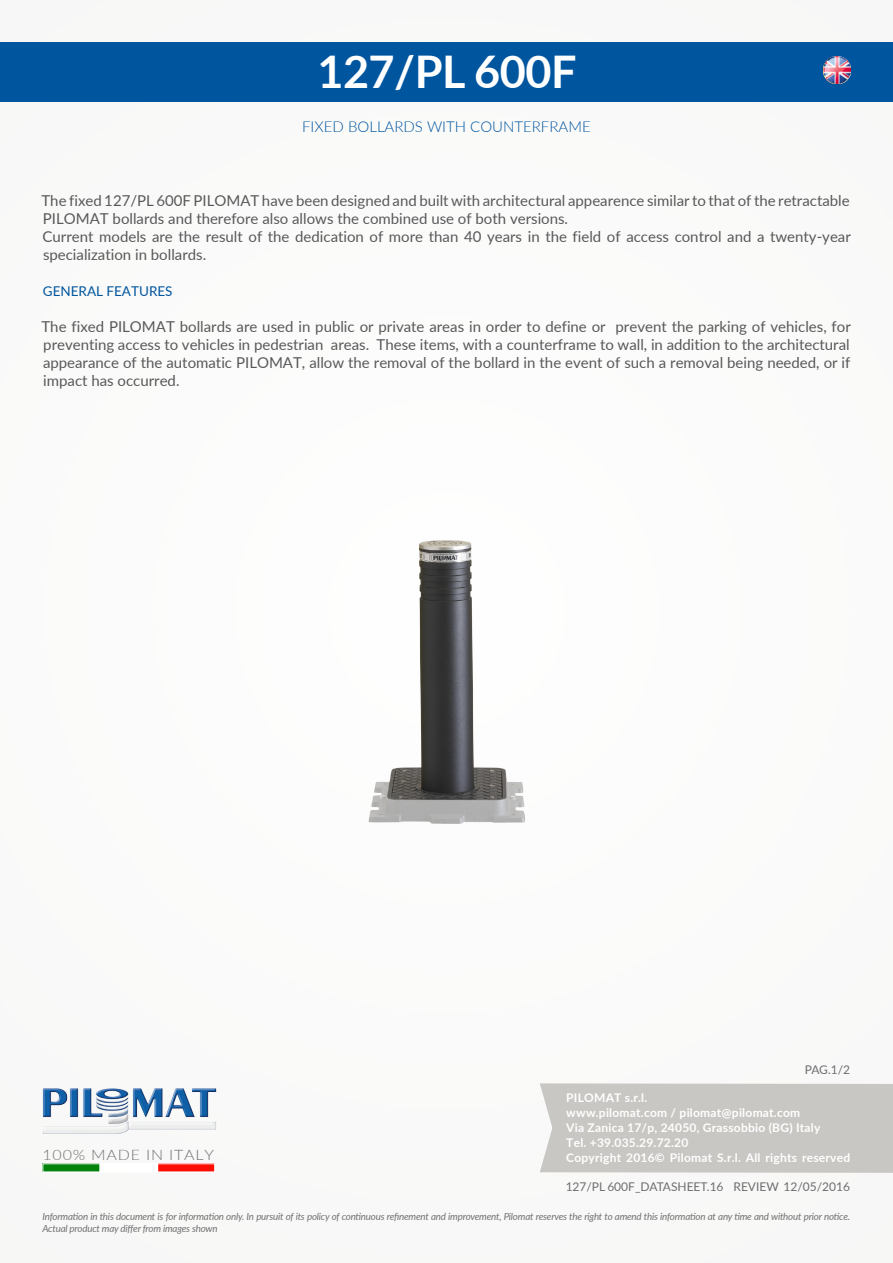
<style>
.page{position:relative;width:893px;height:1263px;background:#fbfafa}
.page>*{position:absolute;margin:0;border:0;box-sizing:border-box;transform-origin:0 0}
.t1{font:700 45px "Lato";letter-spacing:-.01em;color:#fff}
.t2{font:15px/18px "Lato";color:#58585a}
.t3{font:300 15px "Lato";color:#00559f}
.t4{font:300 14.4px "Lato";letter-spacing:.05em;color:#707172;scale:1.11 1}
.t5{font:13.5px "Lato";color:#00559f}
.t6{font:700 12px/15px "Lato";letter-spacing:.02em;color:#fff}
.t7{font:12px "Lato";color:#707172}
.t8{font:italic 9.75px/11.7px "Lato";letter-spacing:-.02em;color:#707172}
</style>
<div class="page">
<div style="left:540px;top:1083px;width:353px;height:90px;background:#c9c7c4"></div>
<div style="left:0;top:43px;width:893px;height:59px;background:#00559f"></div>
<img style="left:43px;top:1088px;width:174px;height:46px">
<img style="left:45px;top:1165px;width:168px;height:5px">
<div style="left:43px;top:1163px;width:172px;height:9px;border:1px solid #fff"></div>
<img style="left:368px;top:540px;width:157px;height:283px">
<img style="left:823px;top:57px;width:27px;height:27px">
<h1 class="t1" style="left:317px;top:39px;width:261px">127/PL 600F</h1>
<p class="t3" style="left:302px;top:116px;width:211px">FIXED BOLLARDS WITH COUNTE</p>
<p class="t3" style="left:532px;top:116px;width:39px">RFRAME</p>
<p class="t2" style="left:41px;top:191px;width:811px">The fixed 127/PL 600F PILOMAT have been designed and built with architectural appearence similar to that of the retractable PILOMAT bollards and therefore also allows the combined use of both versions.<br>Current models are the result of the dedication of more than 40 years in the field of access control and a twenty-year specialization in bollards.</p>
<p class="t5" style="left:43px;top:282px;width:131px">GENERAL FEATURES</p>
<p class="t2" style="left:41px;top:317px;width:811px;text-align:justify">The fixed PILOMAT bollards are used in public or private areas in order to define or prevent the parking of vehicles, for preventing access to vehicles in pedestrian areas. These items, with a counterframe to wall, in addition to the architectural appearance of the automatic PILOMAT, allow the removal of the bollard in the event of such a removal being needed, or if impact has occurred.</p>
<p class="t4" style="left:43px;top:1145px;width:156px">100% MADE IN ITALY</p>
<p class="t7" style="left:805px;top:1061px;width:47px">pag.1/2</p>
<p class="t6" style="left:566px;top:1090px;width:286px">PILOMAT s.r.l.<br>www.pilomat.com / pilomat@pilomat.com<br>Via Zanica 17/p, 24050, Grassobbio (BG) Italy<br>Tel. +39.035.29.72.20<br>Copyright 2016© Pilomat S.r.l. All rights reserved</p>
<p class="t7" style="left:566px;top:1178px;width:286px">127/PL 600F_datasheet.16 review 12/05/2016</p>
<p class="t8" style="left:43px;top:1210px;width:809px">Information in this document is for information only. In pursuit of its policy of continuous refinement and improvement, Pilomat reserves the right to amend this information at any time and without prior notice.<br>Actual product may differ from images shown</p>
</div>
